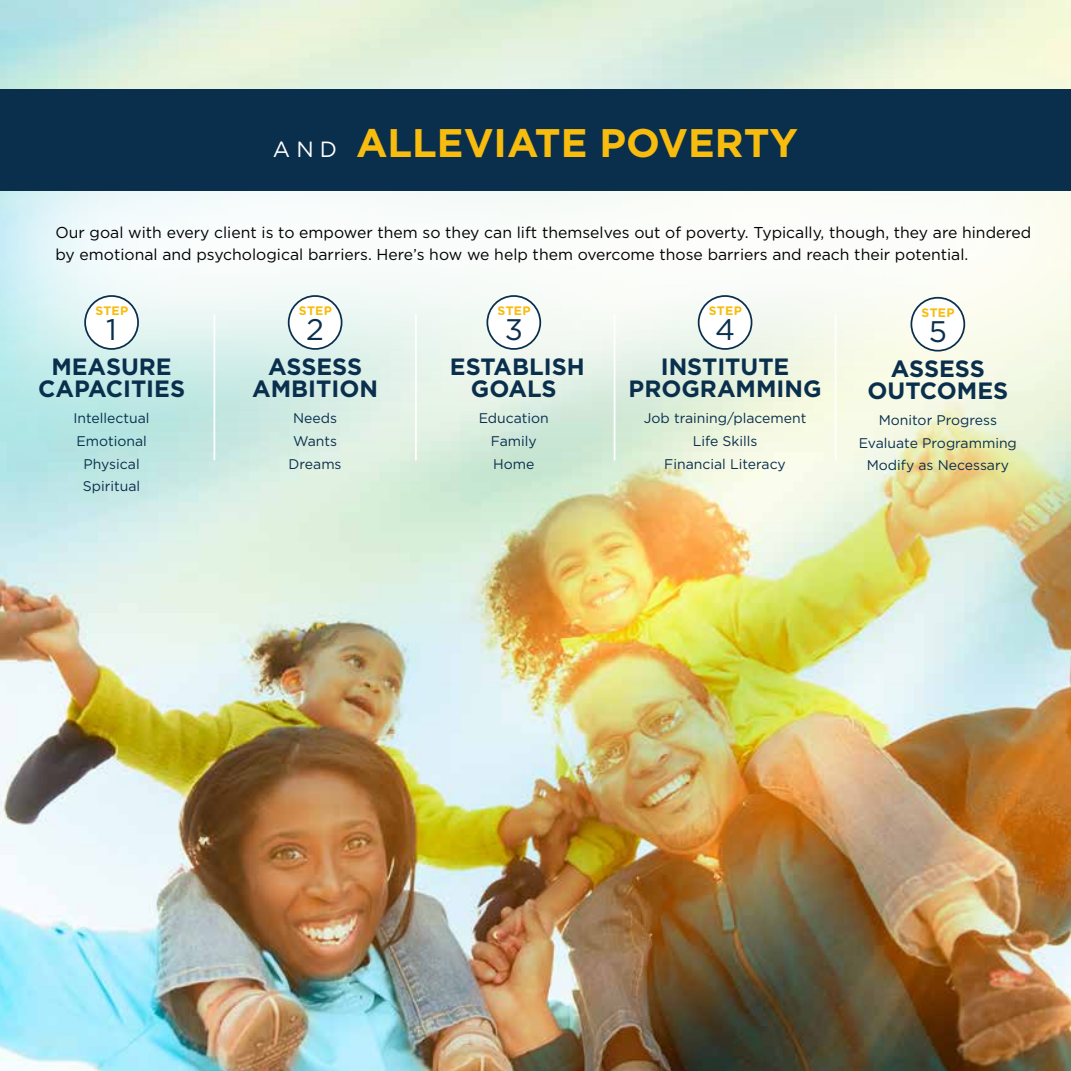
<style>
.page{position:relative;width:1071px;height:1071px;background:#fff}
.page>*{position:absolute;margin:0;border:0;box-sizing:border-box;transform-origin:0 0}
.t1{font:700 39.9px "Gotham";color:#f7bc0e}
.t2{font:29.75px "Gotham";color:#0a2f4d}
.t3{font:700 23.62px/22.2px "Gotham";color:#0a2f4d;text-align:center}
.t4{font:15.75px/22.8px "Gotham";color:#000}
.t5{font:14px/22.8px "Gotham";color:#0a2f4d;text-align:center}
.t6{font:700 12.25px "Gotham";letter-spacing:.025em;color:#f7bc0e}
.s1{font-weight:400;font-size:22.05px;color:#fff}
</style>
<div class="page">
<img style="left:0;top:503px;width:1071px;height:568px">
<svg style="left:0;top:0;width:1071px;height:503px"></svg>
<div style="left:0;top:89px;width:1071px;height:102px;background:#0a2f4d"></div>
<hr style="left:214px;top:314px;width:1px;height:146px;background:#fff">
<hr style="left:415px;top:314px;width:2px;height:146px;background:#fff">
<hr style="left:614px;top:314px;width:1px;height:146px;background:#fff">
<hr style="left:835px;top:314px;width:2px;height:146px;background:#fff">
<div style="left:85px;top:296px;width:53px;height:53px;background:#fff;border-radius:50%"></div>
<div style="left:84px;top:295px;width:55px;height:55px;border:2px solid #0a2f4d;border-radius:50%"></div>
<div style="left:289px;top:296px;width:53px;height:53px;background:#fff;border-radius:50%"></div>
<div style="left:288px;top:295px;width:54px;height:55px;border:2px solid #0a2f4d;border-radius:50%"></div>
<div style="left:487px;top:296px;width:53px;height:53px;background:#fff;border-radius:50%"></div>
<div style="left:486px;top:295px;width:55px;height:55px;border:2px solid #0a2f4d;border-radius:50%"></div>
<div style="left:699px;top:296px;width:53px;height:53px;background:#fff;border-radius:50%"></div>
<div style="left:698px;top:295px;width:54px;height:55px;border:2px solid #0a2f4d;border-radius:50%"></div>
<div style="left:911px;top:298px;width:53px;height:53px;background:#fff;border-radius:50%"></div>
<div style="left:911px;top:297px;width:54px;height:55px;border:2px solid #0a2f4d;border-radius:50%"></div>
<h1 class="t1" style="left:273px;top:120px;width:527px"><span class="s1">A N D</span> ALLEVIATE POVERTY</h1>
<p class="t4" style="left:55px;top:221px;width:977px">Our goal with every client is to empower them so they can lift themselves out of poverty. Typically, though, they are hindered by emotional and psychological barriers. Here’s how we help them overcome those barriers and reach their potential.</p>
<p class="t6" style="left:95px;top:304px;width:35px">STEP</p>
<h2 class="t2" style="left:106px;top:313px;width:12px">1</h2>
<p class="t6" style="left:299px;top:304px;width:35px">STEP</p>
<h2 class="t2" style="left:306px;top:313px;width:19px">2</h2>
<p class="t6" style="left:498px;top:304px;width:35px">STEP</p>
<h2 class="t2" style="left:505px;top:313px;width:20px">3</h2>
<p class="t6" style="left:709px;top:304px;width:35px">STEP</p>
<h2 class="t2" style="left:715px;top:313px;width:21px">4</h2>
<p class="t6" style="left:922px;top:306px;width:35px">STEP</p>
<h2 class="t2" style="left:929px;top:315px;width:20px">5</h2>
<h3 class="t3" style="left:38px;top:355px;width:149px">MEASURE<br>CAPACITIES</h3>
<h3 class="t3" style="left:252px;top:355px;width:127px">ASSESS<br>AMBITION</h3>
<h3 class="t3" style="left:450px;top:355px;width:136px">ESTABLISH<br>GOALS</h3>
<h3 class="t3" style="left:629px;top:355px;width:194px">INSTITUTE<br>PROGRAMMING</h3>
<h3 class="t3" style="left:867px;top:357px;width:142px">ASSESS<br>OUTCOMES</h3>
<p class="t5" style="left:74px;top:407px;width:78px">Intellectual<br>Emotional<br>Physical<br>Spiritual</p>
<p class="t5" style="left:289px;top:407px;width:54px">Needs<br>Wants<br>Dreams</p>
<p class="t5" style="left:479px;top:407px;width:72px">Education<br>Family<br>Home</p>
<p class="t5" style="left:644px;top:407px;width:164px">Job training/placement<br>Life Skills<br>Financial Literacy</p>
<p class="t5" style="left:859px;top:408px;width:160px">Monitor Progress<br>Evaluate Programming<br>Modify as Necessary</p>
</div>
